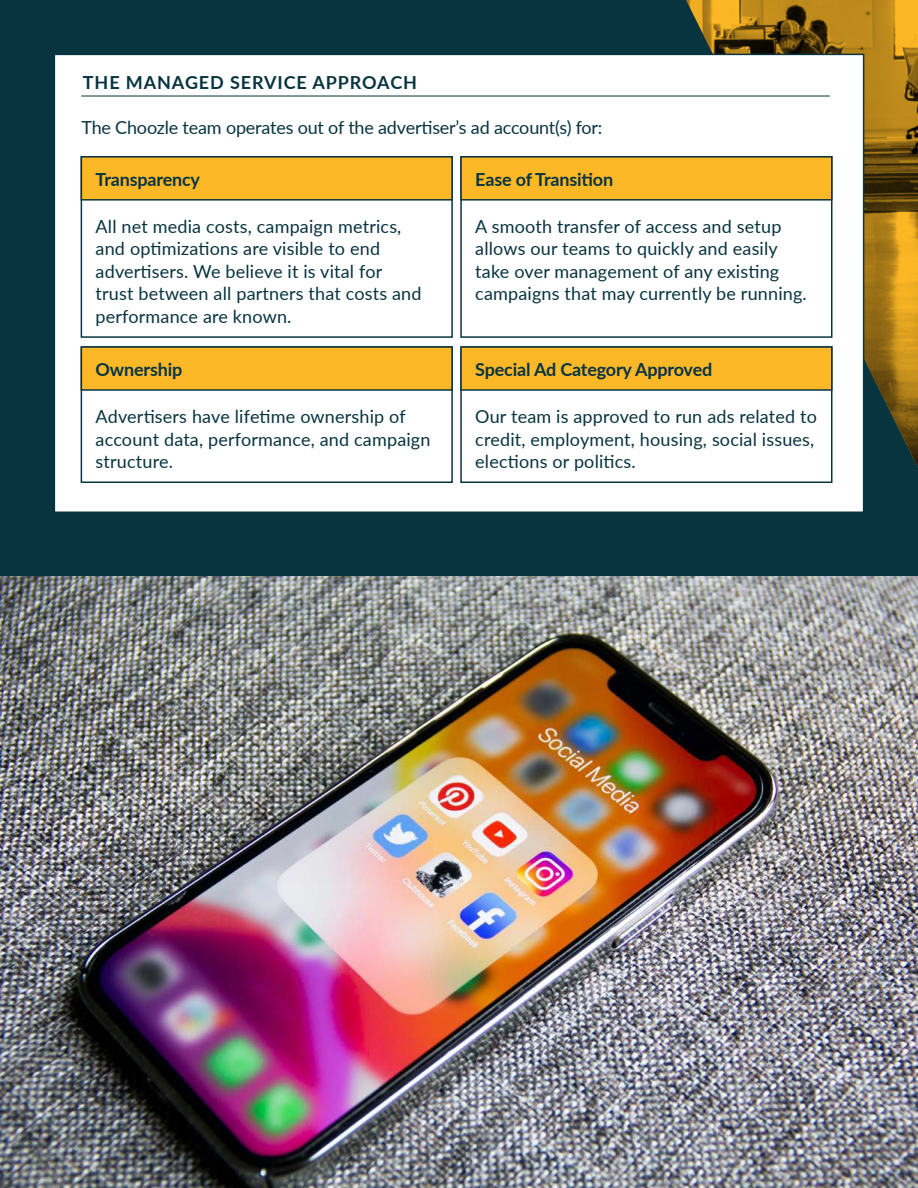
<style>
.page{position:relative;width:918px;height:1188px;background:#083440}
.page>*{position:absolute;margin:0;border:0;box-sizing:border-box;transform-origin:0 0}
.t1{font:18px/22.5px "Lato";letter-spacing:.01em;color:#083440}
.t2{font:700 18px "Lato";letter-spacing:-.01em;color:#083440}
.t3{font:18px "Lato";letter-spacing:-.01em;color:#083440}
.t4{font:700 18px "Lato";letter-spacing:.05em;color:#083440}
</style>
<div class="page">
<img style="left:686px;top:0;width:232px;height:468px">
<div style="left:54px;top:54px;width:810px;height:459px;background:#fff;border:2px solid #083340"></div>
<hr style="left:81px;top:96px;width:749px;height:1px;background:#083440">
<div style="left:81px;top:156px;width:372px;height:182px;border:2px solid #083440"></div>
<div style="left:460px;top:156px;width:372px;height:182px;border:2px solid #083440"></div>
<div style="left:81px;top:346px;width:372px;height:137px;border:2px solid #083440"></div>
<div style="left:460px;top:346px;width:372px;height:137px;border:2px solid #083440"></div>
<div style="left:81px;top:157px;width:371px;height:43px;background:#fcb826"></div>
<div style="left:81px;top:156px;width:372px;height:45px;border:2px solid #083440"></div>
<div style="left:461px;top:157px;width:371px;height:43px;background:#fcb826"></div>
<div style="left:460px;top:156px;width:372px;height:45px;border:2px solid #083440"></div>
<div style="left:81px;top:347px;width:371px;height:43px;background:#fcb826"></div>
<div style="left:81px;top:346px;width:372px;height:45px;border:2px solid #083440"></div>
<div style="left:461px;top:347px;width:371px;height:43px;background:#fcb826"></div>
<div style="left:460px;top:346px;width:372px;height:45px;border:2px solid #083440"></div>
<img style="left:0;top:576px;width:918px;height:612px">
<p class="t4" style="left:83px;top:69px;width:336px">THE MANAGED SERVICE APPROACH</p>
<p class="t3" style="left:81px;top:114px;width:523px">The Choozle team operates out of the advertiser’s ad account(s) for:</p>
<p class="t2" style="left:96px;top:166px;width:106px">Transparency</p>
<p class="t2" style="left:475px;top:166px;width:139px">Ease of Transition</p>
<p class="t1" style="left:96px;top:214px;width:327px">All net media costs, campaign metrics, and optimizations are visible to end advertisers. We believe it is vital for trust between all partners that costs and performance are known.</p>
<p class="t1" style="left:475px;top:214px;width:333px">A smooth transfer of access and setup allows our teams to quickly and easily take over management of any existing campaigns that may currently be running.</p>
<p class="t2" style="left:96px;top:356px;width:88px">Ownership</p>
<p class="t2" style="left:475px;top:356px;width:239px">Special Ad Category Approved</p>
<p class="t1" style="left:96px;top:404px;width:336px">Advertisers have lifetime ownership of account data, performance, and campaign structure.</p>
<p class="t1" style="left:475px;top:404px;width:343px">Our team is approved to run ads related to credit, employment, housing, social issues, elections or politics.</p>
</div>
